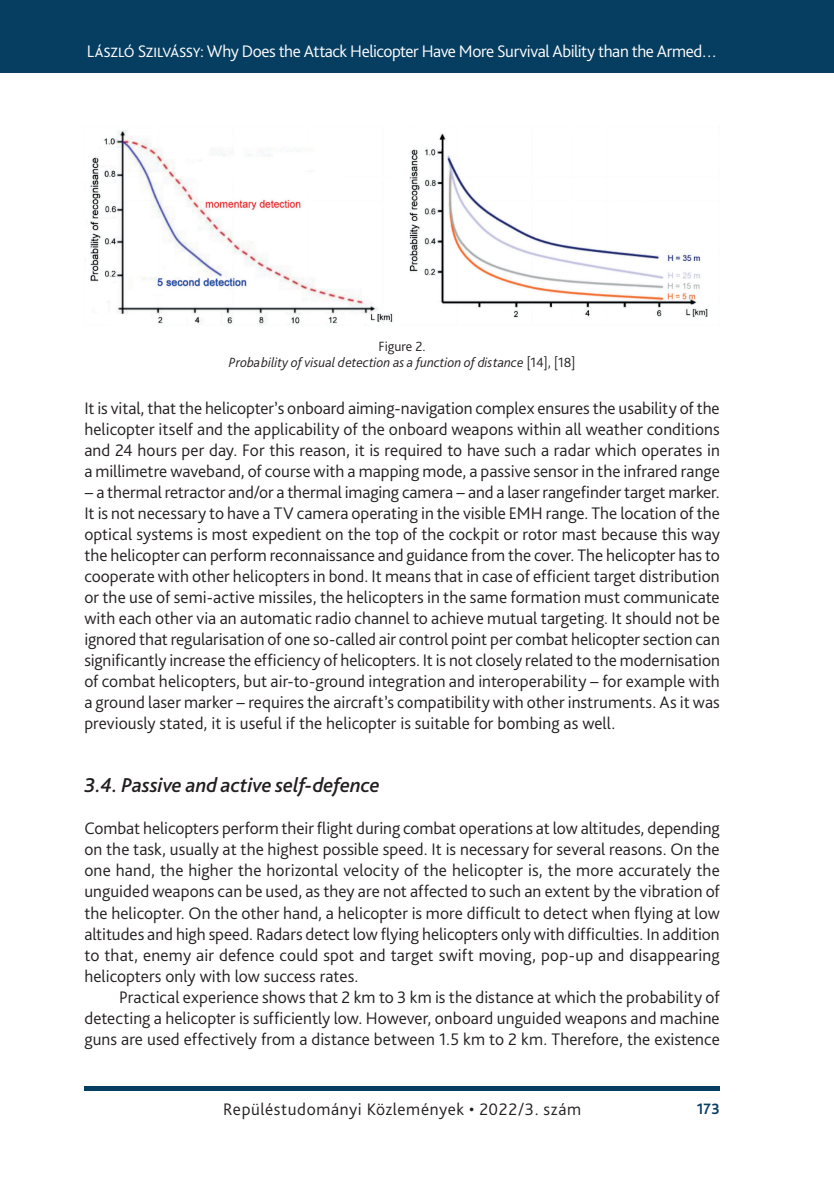
<style>
.page{position:relative;width:834px;height:1181px;background:#fff}
.page>*{position:absolute;margin:0;border:0;box-sizing:border-box;transform-origin:0 0}
._1_1_1__Head_italic{font:italic 500 21px "Bliss Pro";letter-spacing:-.005em;color:#231f20}
._2__Body_1st_paragraph{font:300 17.5px/21px "Bliss Pro";letter-spacing:.005em;color:#231f20;text-align:justify}
._1__Body{font:300 17.5px/21px "Bliss Pro";letter-spacing:.005em;color:#231f20;text-align:justify}
.t1{font:300 17.5px "Bliss Pro";letter-spacing:-.025em;color:#fff}
._2__Body_1st_paragraph-2{font:300 17.5px "Bliss Pro";letter-spacing:.03em;color:#231f20}
.t2{font:700 15.75px "Bliss Pro";color:#063e62;scale:.95 1}
.Ábra__képalárás{font:italic 300 14px "Bliss Pro";color:#231f20}
.Ábra_címe{font:300 14px "Bliss Pro";color:#231f20}
.s1{font-style:normal}
</style>
<div class="page">
<div style="left:0;top:0;width:833px;height:73px;background:#063e62"></div>
<div style="left:84px;top:1086px;width:635px;height:5px;background:#063e62"></div>
<img style="left:90px;top:130px;width:618px;height:195px">
<p class="t1" style="left:87px;top:41px;width:631px">László Szilvássy: Why Does the Attack Helicopter Have More Survival Ability than the Armed…</p>
<p class="Ábra_címe" style="left:378px;top:338px;width:49px">Figure 2.</p>
<p class="Ábra__képalárás" style="left:229px;top:354px;width:348px">Probability of visual detection as a function of distance <span class="s1">[14], [18]</span></p>
<p class="_2__Body_1st_paragraph" style="left:84px;top:397px;width:637px">It is vital, that the helicopter’s onboard aiming-navigation complex ensures the usability of the helicopter itself and the applicability of the onboard weapons within all weather conditions and 24 hours per day. For this reason, it is required to have such a radar which operates in a millimetre waveband, of course with a mapping mode, a passive sensor in the infrared range − a thermal retractor and/or a thermal imaging camera − and a laser rangefinder target marker.<br>It is not necessary to have a TV camera operating in the visible EMH range. The location of the optical systems is most expedient on the top of the cockpit or rotor mast because this way the helicopter can perform reconnaissance and guidance from the cover. The helicopter has to cooperate with other helicopters in bond. It means that in case of efficient target distribution or the use of semi-active missiles, the helicopters in the same formation must communicate with each other via an automatic radio channel to achieve mutual targeting. It should not be ignored that regularisation of one so-called air control point per combat helicopter section can significantly increase the efficiency of helicopters. It is not closely related to the modernisation of combat helicopters, but air-to-ground integration and interoperability − for example with a ground laser marker − requires the aircraft’s compatibility with other instruments. As it was previously stated, it is useful if the helicopter is suitable for bombing as well.</p>
<p class="_1_1_1__Head_italic" style="left:84px;top:772px;width:297px">3.4. Passive and active self-defence</p>
<p class="_2__Body_1st_paragraph" style="left:84px;top:817px;width:637px">Combat helicopters perform their flight during combat operations at low altitudes, depending on the task, usually at the highest possible speed. It is necessary for several reasons. On the one hand, the higher the horizontal velocity of the helicopter is, the more accurately the unguided weapons can be used, as they are not affected to such an extent by the vibration of the helicopter. On the other hand, a helicopter is more difficult to detect when flying at low altitudes and high speed. Radars detect low flying helicopters only with difficulties. In addition to that, enemy air defence could spot and target swift moving, pop-up and disappearing helicopters only with low success rates.</p>
<p class="_1__Body" style="left:84px;top:985px;width:637px;text-indent:35px">Practical experience shows that 2 km to 3 km is the distance at which the probability of detecting a helicopter is sufficiently low. However, onboard unguided weapons and machine guns are used effectively from a distance between 1.5 km to 2 km. Therefore, the existence</p>
<p class="_2__Body_1st_paragraph-2" style="left:223px;top:1098px;width:359px">Repüléstudományi Közlemények • 2022/3. szám</p>
<p class="t2" style="left:696px;top:1099px;width:26px">173</p>
</div>
